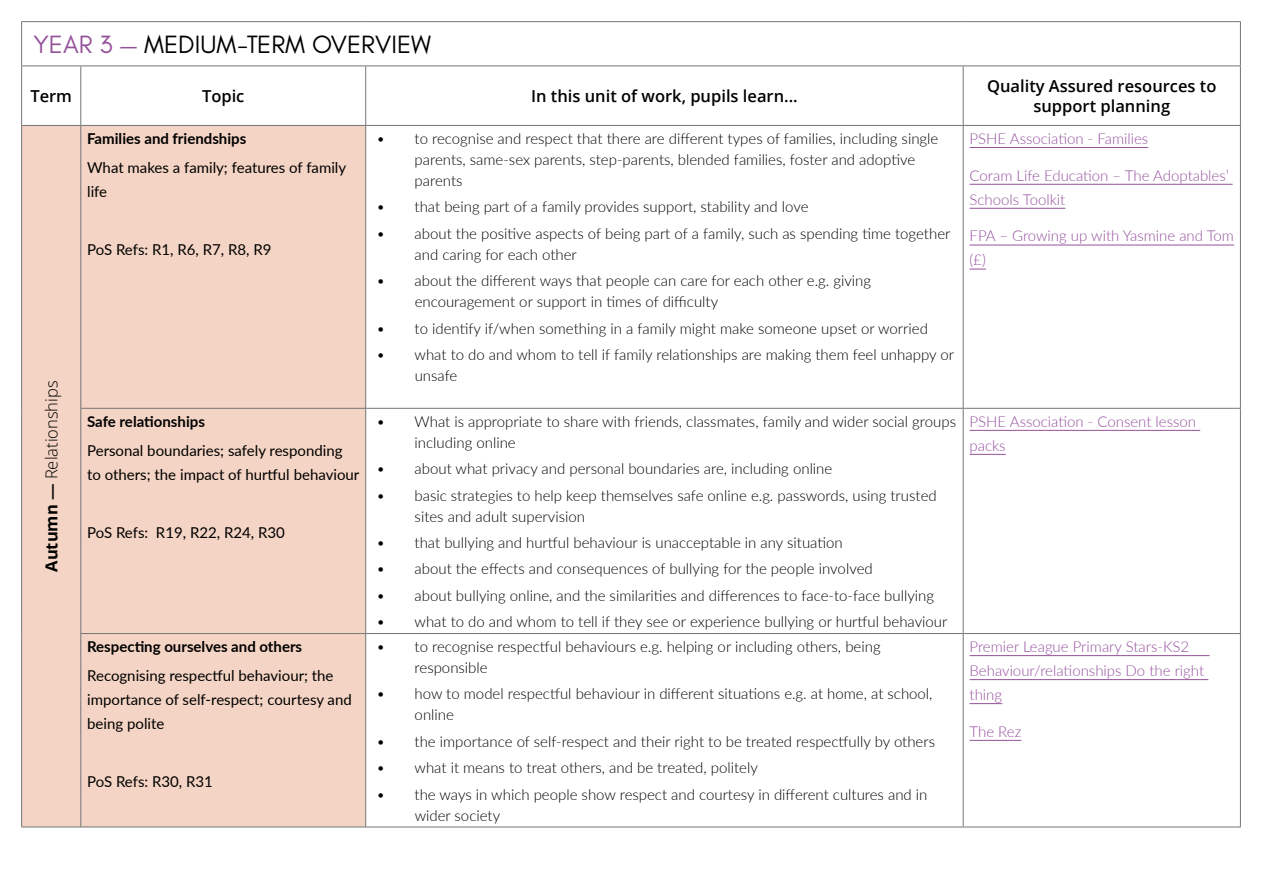
<style>
.page{position:relative;width:1263px;height:893px;background:#fff}
.page>*{position:absolute;margin:0;border:0;box-sizing:border-box;transform-origin:0 0}
.t1{font:25.5px "Glacial Indifference";color:#000}
.t2{font:600 16.5px/19.8px "Open Sans";color:#000;text-align:center}
.t3{font:300 16.5px "Open Sans";color:#000}
.t4{font:300 15px/21px "Lato";color:#000}
.t5{font:15px/24px "Lato";color:#000}
.t6{font:300 15px/24px "Lato";color:#95519e}
.t7{font:700 15px "Lato";color:#000}
.s1{color:#95529b}
.s2{font-weight:700}
.s3{font-weight:600}
</style>
<div class="page">
<div style="left:22px;top:126px;width:343px;height:701px;background:#f4d4c4"></div>
<hr style="left:21px;top:21px;width:60px;height:1px;background:#747679">
<hr style="left:21px;top:22px;width:1px;height:44px;background:#747679">
<hr style="left:81px;top:21px;width:285px;height:1px;background:#747679">
<hr style="left:366px;top:21px;width:597px;height:1px;background:#747679">
<hr style="left:963px;top:21px;width:278px;height:1px;background:#747679">
<hr style="left:1240px;top:22px;width:1px;height:44px;background:#747679">
<hr style="left:21px;top:66px;width:60px;height:1px;background:#747679">
<hr style="left:21px;top:66px;width:1px;height:59px;background:#747679">
<hr style="left:81px;top:66px;width:285px;height:1px;background:#747679">
<hr style="left:80px;top:66px;width:1px;height:59px;background:#747679">
<hr style="left:366px;top:66px;width:597px;height:1px;background:#747679">
<hr style="left:365px;top:66px;width:1px;height:59px;background:#747679">
<hr style="left:963px;top:66px;width:278px;height:1px;background:#747679">
<hr style="left:963px;top:66px;width:1px;height:59px;background:#747679">
<hr style="left:1240px;top:66px;width:1px;height:59px;background:#747679">
<hr style="left:21px;top:125px;width:60px;height:1px;background:#747679">
<hr style="left:21px;top:126px;width:1px;height:282px;background:#747679">
<hr style="left:81px;top:125px;width:285px;height:1px;background:#747679">
<hr style="left:80px;top:126px;width:1px;height:282px;background:#747679">
<hr style="left:366px;top:125px;width:597px;height:1px;background:#747679">
<hr style="left:365px;top:126px;width:1px;height:282px;background:#747679">
<hr style="left:963px;top:125px;width:278px;height:1px;background:#747679">
<hr style="left:963px;top:126px;width:1px;height:282px;background:#747679">
<hr style="left:1240px;top:126px;width:1px;height:282px;background:#747679">
<hr style="left:21px;top:408px;width:1px;height:225px;background:#747679">
<hr style="left:80px;top:408px;width:286px;height:1px;background:#747679">
<hr style="left:80px;top:409px;width:1px;height:224px;background:#747679">
<hr style="left:366px;top:408px;width:597px;height:1px;background:#747679">
<hr style="left:365px;top:409px;width:1px;height:224px;background:#747679">
<hr style="left:963px;top:408px;width:278px;height:1px;background:#747679">
<hr style="left:963px;top:409px;width:1px;height:224px;background:#747679">
<hr style="left:1240px;top:409px;width:1px;height:224px;background:#747679">
<hr style="left:21px;top:633px;width:1px;height:194px;background:#747679">
<hr style="left:80px;top:633px;width:286px;height:1px;background:#747679">
<hr style="left:80px;top:634px;width:1px;height:193px;background:#747679">
<hr style="left:366px;top:633px;width:597px;height:1px;background:#747679">
<hr style="left:365px;top:634px;width:1px;height:193px;background:#747679">
<hr style="left:963px;top:633px;width:278px;height:1px;background:#747679">
<hr style="left:963px;top:634px;width:1px;height:193px;background:#747679">
<hr style="left:1240px;top:634px;width:1px;height:193px;background:#747679">
<hr style="left:21px;top:827px;width:60px;height:1px;background:#747679">
<hr style="left:81px;top:827px;width:285px;height:1px;background:#747679">
<hr style="left:366px;top:827px;width:597px;height:1px;background:#747679">
<hr style="left:963px;top:827px;width:278px;height:1px;background:#747679">
<hr style="left:969px;top:147px;width:179px;height:1px;background:#95529b">
<hr style="left:969px;top:184px;width:263px;height:1px;background:#95529b">
<hr style="left:969px;top:208px;width:96px;height:1px;background:#95529b">
<hr style="left:969px;top:245px;width:265px;height:1px;background:#95529b">
<svg style="left:969px;top:269px;width:17px;height:1px"></svg>
<hr style="left:969px;top:430px;width:231px;height:1px;background:#95529b">
<hr style="left:969px;top:454px;width:37px;height:1px;background:#95529b">
<hr style="left:969px;top:655px;width:241px;height:1px;background:#95529b">
<hr style="left:969px;top:679px;width:239px;height:1px;background:#95529b">
<hr style="left:969px;top:703px;width:33px;height:1px;background:#95529b">
<hr style="left:969px;top:740px;width:52px;height:1px;background:#95529b">
<h1 class="t1" style="left:34px;top:31px;width:399px"><span class="s1">YEAR 3 —</span> MEDIUM-TERM OVERVIEW</h1>
<p class="t2" style="left:30px;top:86px;width:43px">Term</p>
<p class="t2" style="left:202px;top:86px;width:44px">Topic</p>
<p class="t2" style="left:531px;top:86px;width:268px">In this unit of work, pupils learn...</p>
<p class="t2" style="left:987px;top:76px;width:231px">Quality Assured resources to support planning</p>
<p class="t3" style="left:40px;top:572px;width:193px;rotate:-90deg"><span class="s2">Autumn</span> <span class="s3">—</span> Relationships</p>
<p class="t7" style="left:87px;top:127px;width:161px">Families and friendships</p>
<p class="t5" style="left:87px;top:155px;width:261px">What makes a family; features of family life</p>
<p class="t5" style="left:87px;top:237px;width:186px">PoS Refs: R1, R6, R7, R8, R9</p>
<p class="t7" style="left:87px;top:410px;width:119px">Safe relationships</p>
<p class="t5" style="left:87px;top:438px;width:274px">Personal boundaries; safely responding to others; the impact of hurtful behaviour</p>
<p class="t5" style="left:87px;top:520px;width:199px">PoS Refs: R19, R22, R24, R30</p>
<p class="t7" style="left:87px;top:635px;width:216px">Respecting ourselves and others</p>
<p class="t5" style="left:87px;top:663px;width:266px">Recognising respectful behaviour; the importance of self-respect; courtesy and being polite</p>
<p class="t5" style="left:87px;top:769px;width:127px">PoS Refs: R30, R31</p>
<p class="t4" style="left:415px;top:127px;width:525px;text-indent:-38px">• to recognise and respect that there are different types of families, including single parents, same-sex parents, step-parents, blended families, foster and adoptive parents</p>
<p class="t4" style="left:376px;top:196px;width:434px">• that being part of a family provides support, stability and love</p>
<p class="t4" style="left:415px;top:222px;width:537px;text-indent:-38px">• about the positive aspects of being part of a family, such as spending time together and caring for each other</p>
<p class="t4" style="left:415px;top:270px;width:458px;text-indent:-38px">• about the different ways that people can care for each other e.g. giving encouragement or support in times of difficulty</p>
<p class="t4" style="left:376px;top:317px;width:553px">• to identify if/when something in a family might make someone upset or worried</p>
<p class="t4" style="left:415px;top:343px;width:541px;text-indent:-38px">• what to do and whom to tell if family relationships are making them feel unhappy or unsafe</p>
<p class="t4" style="left:415px;top:410px;width:543px;text-indent:-38px">• What is appropriate to share with friends, classmates, family and wider social groups including online</p>
<p class="t4" style="left:376px;top:458px;width:457px">• about what privacy and personal boundaries are, including online</p>
<p class="t4" style="left:415px;top:484px;width:524px;text-indent:-38px">• basic strategies to help keep themselves safe online e.g. passwords, using trusted sites and adult supervision</p>
<p class="t4" style="left:376px;top:531px;width:468px">• that bullying and hurtful behaviour is unacceptable in any situation</p>
<p class="t4" style="left:376px;top:558px;width:498px">• about the effects and consequences of bullying for the people involved</p>
<p class="t4" style="left:376px;top:584px;width:559px">• about bullying online, and the similarities and differences to face-to-face bullying</p>
<p class="t4" style="left:376px;top:611px;width:573px">• what to do and whom to tell if they see or experience bullying or hurtful behaviour</p>
<p class="t4" style="left:415px;top:636px;width:467px;text-indent:-38px">• to recognise respectful behaviours e.g. helping or including others, being responsible</p>
<p class="t4" style="left:415px;top:683px;width:519px;text-indent:-38px">• how to model respectful behaviour in different situations e.g. at home, at school, online</p>
<p class="t4" style="left:376px;top:730px;width:560px">• the importance of self-respect and their right to be treated respectfully by others</p>
<p class="t4" style="left:376px;top:757px;width:383px">• what it means to treat others, and be treated, politely</p>
<p class="t4" style="left:415px;top:783px;width:514px;text-indent:-38px">• the ways in which people show respect and courtesy in different cultures and in wider society</p>
<p class="t6" style="left:969px;top:126px;width:180px">PSHE Association - Families</p>
<p class="t6" style="left:969px;top:163px;width:261px">Coram Life Education – The Adoptables’<br>Schools Toolkit</p>
<p class="t6" style="left:969px;top:223px;width:266px">FPA – Growing up with Yasmine and Tom (£)</p>
<p class="t6" style="left:969px;top:409px;width:228px">PSHE Association - Consent lesson packs</p>
<p class="t6" style="left:969px;top:634px;width:236px">Premier League Primary Stars-KS2<br>Behaviour/relationships Do the right thing</p>
<p class="t6" style="left:969px;top:719px;width:53px">The Rez</p>
</div>
